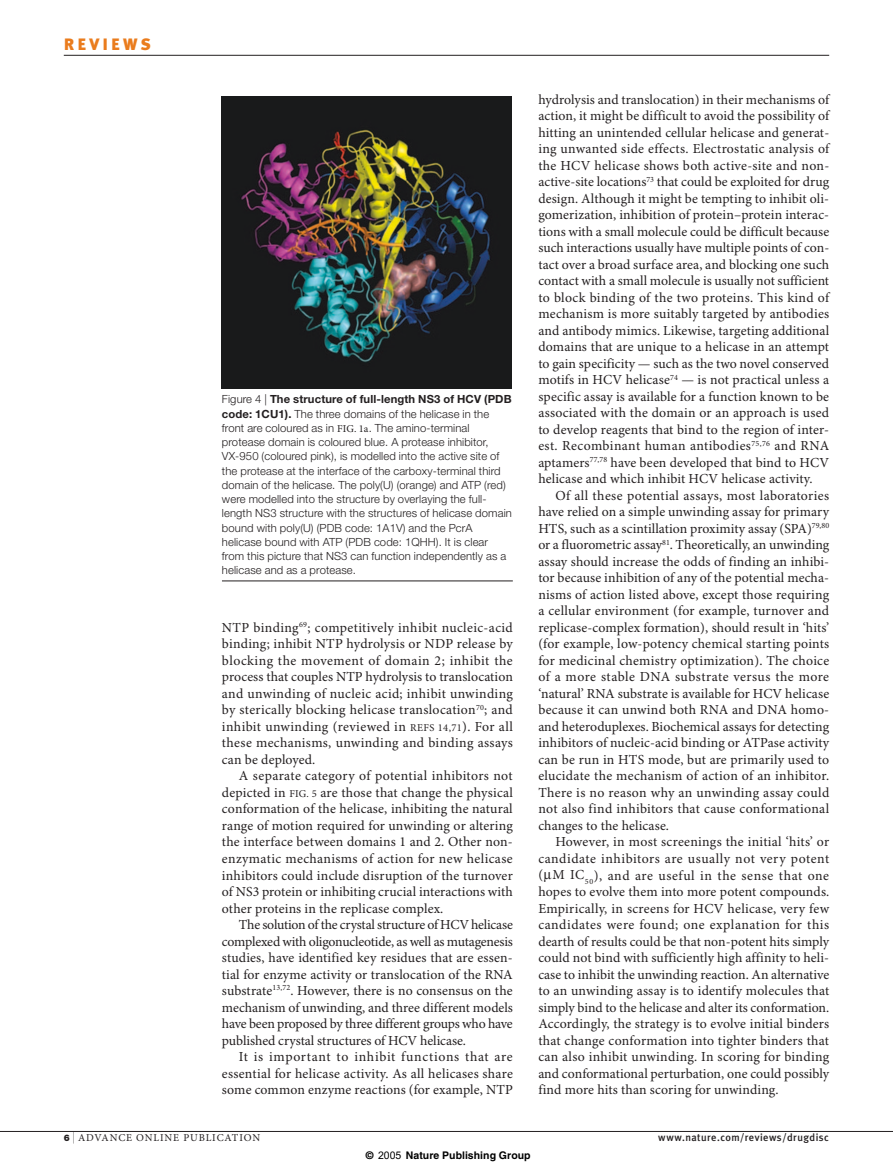
<style>
.page{position:relative;width:893px;height:1174px;background:#fff}
.page>*{position:absolute;margin:0;border:0;box-sizing:border-box;transform-origin:0 0}
.t1{font:900 16.5px "Meta Plus";letter-spacing:.19em;color:#ea7c1d}
.t2{font:13.8px/16.5px "Minion Pro";letter-spacing:.01em;color:#231f20;text-align:justify}
.t3{font:300 11.25px/14.2px "Helvetica Neue";letter-spacing:.01em;color:#231f20}
.t4{font:500 10.5px "Meta Plus";letter-spacing:.04em;color:#231f20}
.t5{font:700 10.5px "Helvetica";color:#000}
.t6{font:10.5px "Minion Pro";letter-spacing:.085em;color:#231f20}
.s1{font-weight:700}
.s2{font-family:"Minion Pro";font-weight:400;font-size:10.5px}
.s3{font-size:10.5px}
.s4{font-family:"Helvetica Neue";font-weight:900;font-size:9px}
.s5{font-family:"Helvetica Neue";font-weight:100;font-size:12px}
.s6{font-family:"Arial";font-weight:400}
</style>
<div class="page">
<img style="left:222px;top:96px;width:289px;height:293px">
<hr style="left:0;top:1131px;width:893px;height:1px;background:#231f20">
<hr style="left:64px;top:55px;width:765px;height:1px;background:#231f20">
<hr style="left:222px;top:580px;width:291px;height:1px;background:#231f20">
<p class="t1" style="left:64px;top:38px;width:89px">REVIEWS</p>
<p class="t3" style="left:222px;top:393px;width:291px">Figure 4 | <span class="s1">The structure of full-length NS3 of HCV (PDB code: 1CU1).</span> The three domains of the helicase in the front are coloured as in <span class="s2">FIG. 1a</span>. The amino-terminal protease domain is coloured blue. A protease inhibitor, VX-950 (coloured pink), is modelled into the active site of the protease at the interface of the carboxy-terminal third domain of the helicase. The poly(U) (orange) and ATP (red) were modelled into the structure by overlaying the full&shy;length NS3 structure with the structures of helicase domain bound with poly(U) (PDB code: 1A1V) and the PcrA helicase bound with ATP (PDB code: 1QHH). It is clear from this picture that NS3 can function independently as a helicase and as a protease.</p>
<p class="t2" style="left:222px;top:620px;width:292px">NTP binding<sup>69</sup>; competitively inhibit nucleic-acid binding; inhibit NTP hydrolysis or NDP release by blocking the movement of domain 2; inhibit the process that couples NTP hydrolysis to translocation and unwinding of nucleic acid; inhibit unwinding by sterically blocking helicase translocation<sup>70</sup>; and inhibit unwinding (reviewed in <span class="s3">REFS 14,71</span>). For all these mechanisms, unwinding and binding assays can be deployed.</p>
<p class="t2" style="left:222px;top:769px;width:292px;text-indent:17px">A separate category of potential inhibitors not depicted in <span class="s3">FIG. 5</span> are those that change the physical conformation of the helicase, inhibiting the natural range of motion required for unwinding or altering the interface between domains 1 and 2. Other non&shy;enzymatic mechanisms of action for new helicase inhibitors could include disruption of the turnover of NS3 protein or inhibiting crucial interactions with other proteins in the replicase complex.</p>
<p class="t2" style="left:222px;top:917px;width:292px;text-indent:17px">The solution of the crystal structure of HCV helicase complexed with oligonucleotide, as well as mutagenesis studies, have identified key residues that are essen&shy;tial for enzyme activity or translocation of the RNA substrate<sup>13,72</sup>. However, there is no consensus on the mechanism of unwinding, and three different models have been proposed by three different groups who have published crystal structures of HCV helicase.</p>
<p class="t2" style="left:222px;top:1049px;width:292px;text-indent:17px">It is important to inhibit functions that are essential for helicase activity. As all helicases share some common enzyme reactions (for example, NTP</p>
<p class="t2" style="left:538px;top:92px;width:292px">hydrolysis and translocation) in their mechanisms of action, it might be difficult to avoid the possibility of hitting an unintended cellular helicase and generat&shy;ing unwanted side effects. Electrostatic analysis of the HCV helicase shows both active-site and non&shy;active-site locations<sup>73</sup> that could be exploited for drug design. Although it might be tempting to inhibit oli&shy;gomerization, inhibition of protein–protein interac&shy;tions with a small molecule could be difficult because such interactions usually have multiple points of con&shy;tact over a broad surface area, and blocking one such contact with a small molecule is usually not sufficient to block binding of the two proteins. This kind of mechanism is more suitably targeted by antibodies and antibody mimics. Likewise, targeting additional domains that are unique to a helicase in an attempt to gain specificity — such as the two novel conserved motifs in HCV helicase<sup>74</sup> — is not practical unless a specific assay is available for a function known to be associated with the domain or an approach is used to develop reagents that bind to the region of inter&shy;est. Recombinant human antibodies<sup>75,76</sup> and RNA aptamers<sup>77,78</sup> have been developed that bind to HCV helicase and which inhibit HCV helicase activity.</p>
<p class="t2" style="left:538px;top:488px;width:292px;text-indent:17px">Of all these potential assays, most laboratories have relied on a simple unwinding assay for primary HTS, such as a scintillation proximity assay (SPA)<sup>79,80 </sup>or a fluorometric assay<sup>81</sup>. Theoretically, an unwinding assay should increase the odds of finding an inhibi&shy;tor because inhibition of any of the potential mecha&shy;nisms of action listed above, except those requiring a cellular environment (for example, turnover and replicase-complex formation), should result in ‘hits’ (for example, low-potency chemical starting points for medicinal chemistry optimization). The choice of a more stable DNA substrate versus the more ‘natural’ RNA substrate is available for HCV helicase because it can unwind both RNA and DNA homo&shy;and heteroduplexes. Biochemical assays for detecting inhibitors of nucleic-acid binding or ATPase activity can be run in HTS mode, but are primarily used to elucidate the mechanism of action of an inhibitor.<br>There is no reason why an unwinding assay could not also find inhibitors that cause conformational changes to the helicase.</p>
<p class="t2" style="left:538px;top:835px;width:292px;text-indent:17px">However, in most screenings the initial ‘hits’ or candidate inhibitors are usually not very potent ( M IC<sub>50</sub>), and are useful in the sense that one hopes to evolve them into more potent compounds.<br>Empirically, in screens for HCV helicase, very few candidates were found; one explanation for this dearth of results could be that non-potent hits simply could not bind with sufficiently high affinity to heli&shy;case to inhibit the unwinding reaction. An alternative to an unwinding assay is to identify molecules that simply bind to the helicase and alter its conformation.<br>Accordingly, the strategy is to evolve initial binders that change conformation into tighter binders that can also inhibit unwinding. In scoring for binding and conformational perturbation, one could possibly find more hits than scoring for unwinding.</p>
<p class="t6" style="left:64px;top:1133px;width:198px"><span class="s4">6</span> <span class="s5">|</span> ADVANCE ONLINE PUBLICATION</p>
<p class="t4" style="left:658px;top:1133px;width:172px">www.nature.com/reviews/drugdisc</p>
<p class="t5" style="left:366px;top:1148px;width:166px">© <span class="s6">2005</span> Nature Publishing Group</p>
</div>
